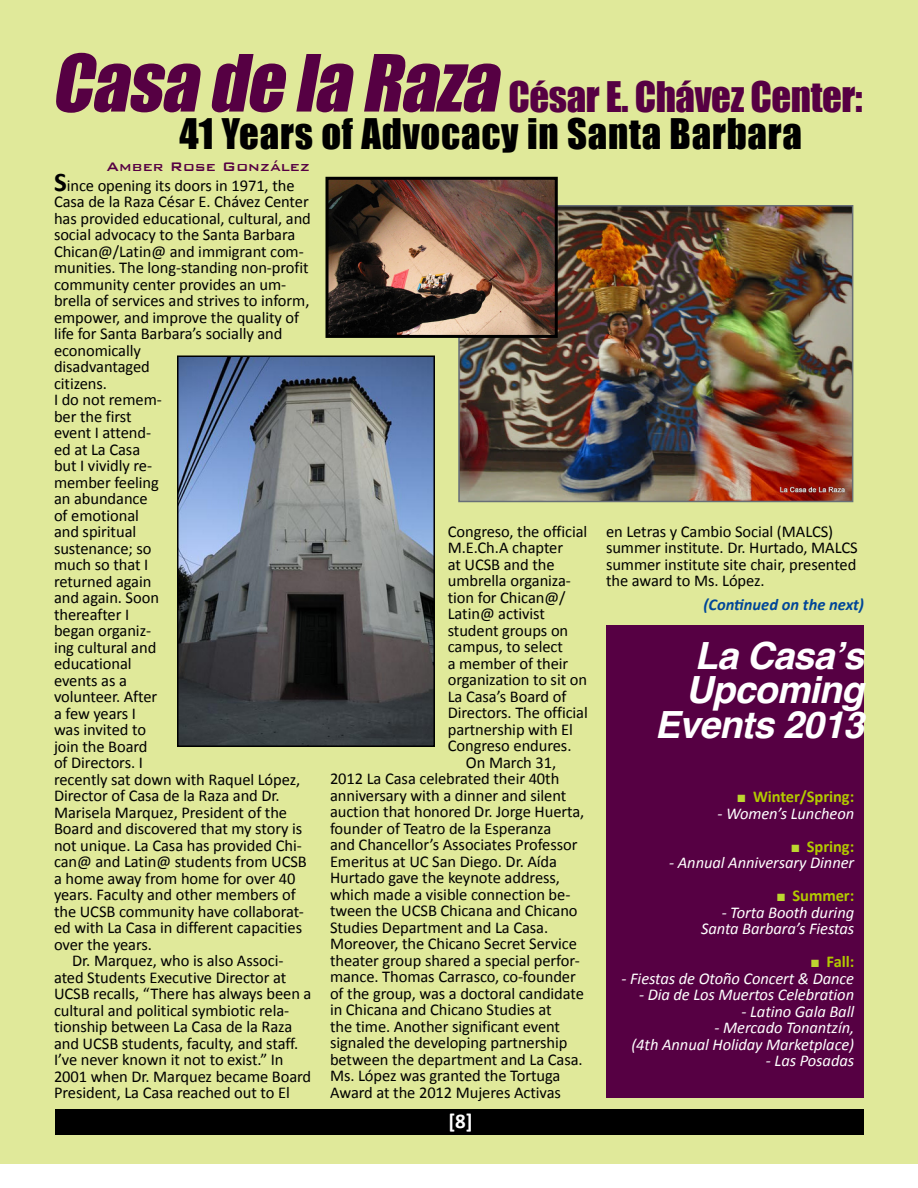
<style>
.page{position:relative;width:918px;height:1188px;background:#fff}
.page>*{position:absolute;margin:0;border:0;box-sizing:border-box;transform-origin:0 0}
.t1{font:38.7px/37.2px "Impact";letter-spacing:.02em;color:#000}
.t2{font:italic 700 37.5px/34.5px "Helvetica";letter-spacing:-.02em;color:#fff;text-align:right}
.t3{font:700 21px "Calibri";color:#fff}
.t4{font:16.5px/16.5px "Calibri";letter-spacing:-.005em;color:#000}
.t5{font:italic 16.5px/16.5px "Calibri";letter-spacing:-.005em;color:#fff;text-align:right}
.t6{font:700 16.5px "Calibri";letter-spacing:-.005em;color:#b2c900}
.t7{font:italic 700 16.5px "Calibri";color:#004698}
.t8{font:500 16.5px "Bank Gothic";color:#560043}
.s1{font-style:italic;font-size:72.75px;color:#560043}
.s2{color:#560043}
.s3{font-weight:700;font-size:27px}
.s4{color:#bdd630}
</style>
<div class="page">
<div style="left:0;top:0;width:918px;height:1164px;background:#e0e99a"></div>
<div style="left:56px;top:1109px;width:808px;height:26px;background:#000"></div>
<div style="left:606px;top:626px;width:258px;height:472px;background:#560043"></div>
<img style="left:180px;top:359px;width:252px;height:385px">
<div style="left:177px;top:356px;width:258px;height:391px;border:2px solid #000"></div>
<img style="left:461px;top:208px;width:389px;height:291px">
<div style="left:458px;top:205px;width:395px;height:297px;border:2px solid #686f77"></div>
<img style="left:330px;top:181px;width:224px;height:153px">
<div style="left:326px;top:177px;width:232px;height:161px;border:3px solid #000"></div>
<h1 class="t1" style="left:180px;top:77px;width:685px;text-indent:-129px"><span class="s1">CasadelaRaza</span><span class="s2">César E. Chávez Center:<br></span>41 Years of Advocacy in Santa Barbara</h1>
<p class="t8" style="left:106px;top:154px;width:205px">Amber Rose González</p>
<p class="t4" style="left:54px;top:176px;width:242px"><span class="s3">S</span>ince opening its doors in 1971, the</p>
<p class="t4" style="left:54px;top:193px;width:256px">Casa de la Raza César E. Chávez Center</p>
<p class="t4" style="left:54px;top:209px;width:258px">has provided educational, cultural, and</p>
<p class="t4" style="left:54px;top:226px;width:243px">social advocacy to the Santa Barbara</p>
<p class="t4" style="left:54px;top:242px;width:251px">Chican@/Latin@ and immigrant com-</p>
<p class="t4" style="left:54px;top:259px;width:256px">munities. The long-standing non-profit</p>
<p class="t4" style="left:54px;top:275px;width:234px">community center provides an um-</p>
<p class="t4" style="left:54px;top:292px;width:257px">brella of services and strives to inform,</p>
<p class="t4" style="left:54px;top:308px;width:247px">empower, and improve the quality of</p>
<p class="t4" style="left:54px;top:325px;width:230px">life for Santa Barbara’s socially and</p>
<p class="t4" style="left:54px;top:341px;width:88px">economically</p>
<p class="t4" style="left:54px;top:358px;width:97px">disadvantaged</p>
<p class="t4" style="left:54px;top:374px;width:55px">citizens.</p>
<p class="t4" style="left:54px;top:391px;width:109px">I do not remem-</p>
<p class="t4" style="left:54px;top:407px;width:79px">ber the first</p>
<p class="t4" style="left:54px;top:424px;width:99px">event I attend-</p>
<p class="t4" style="left:54px;top:440px;width:88px">ed at La Casa</p>
<p class="t4" style="left:54px;top:457px;width:100px">but I vividly re-</p>
<p class="t4" style="left:54px;top:473px;width:106px">member feeling</p>
<p class="t4" style="left:54px;top:490px;width:95px">an abundance</p>
<p class="t4" style="left:54px;top:506px;width:86px">of emotional</p>
<p class="t4" style="left:54px;top:523px;width:84px">and spiritual</p>
<p class="t4" style="left:54px;top:539px;width:99px">sustenance; so</p>
<p class="t4" style="left:54px;top:556px;width:96px">much so that I</p>
<p class="t4" style="left:54px;top:572px;width:99px">returned again</p>
<p class="t4" style="left:54px;top:589px;width:107px">and again. Soon</p>
<p class="t4" style="left:54px;top:605px;width:77px">thereafter I</p>
<p class="t4" style="left:54px;top:622px;width:99px">began organiz-</p>
<p class="t4" style="left:54px;top:638px;width:104px">ing cultural and</p>
<p class="t4" style="left:54px;top:655px;width:79px">educational</p>
<p class="t4" style="left:54px;top:671px;width:75px">events as a</p>
<p class="t4" style="left:54px;top:688px;width:105px">volunteer. After</p>
<p class="t4" style="left:54px;top:704px;width:84px">a few years I</p>
<p class="t4" style="left:54px;top:721px;width:94px">was invited to</p>
<p class="t4" style="left:54px;top:737px;width:95px">join the Board</p>
<p class="t4" style="left:54px;top:754px;width:90px">of Directors. I</p>
<p class="t4" style="left:54px;top:770px;width:248px">recently sat down with Raquel López,</p>
<p class="t4" style="left:54px;top:787px;width:227px">Director of Casa de la Raza and Dr.</p>
<p class="t4" style="left:54px;top:803px;width:235px">Marisela Marquez, President of the</p>
<p class="t4" style="left:54px;top:820px;width:250px">Board and discovered that my story is</p>
<p class="t4" style="left:54px;top:836px;width:249px">not unique. La Casa has provided Chi-</p>
<p class="t4" style="left:54px;top:853px;width:254px">can@ and Latin@ students from UCSB</p>
<p class="t4" style="left:54px;top:869px;width:243px">a home away from home for over 40</p>
<p class="t4" style="left:54px;top:886px;width:243px">years. Faculty and other members of</p>
<p class="t4" style="left:54px;top:902px;width:251px">the UCSB community have collaborat-</p>
<p class="t4" style="left:54px;top:919px;width:250px">ed with La Casa in different capacities</p>
<p class="t4" style="left:54px;top:935px;width:100px">over the years.</p>
<p class="t4" style="left:72px;top:952px;width:213px">Dr. Marquez, who is also Associ-</p>
<p class="t4" style="left:54px;top:968px;width:234px">ated Students Executive Director at</p>
<p class="t4" style="left:54px;top:985px;width:259px">UCSB recalls, “There has always been a</p>
<p class="t4" style="left:54px;top:1001px;width:237px">cultural and political symbiotic rela-</p>
<p class="t4" style="left:54px;top:1018px;width:240px">tionship between La Casa de la Raza</p>
<p class="t4" style="left:54px;top:1034px;width:246px">and UCSB students, faculty, and staff.</p>
<p class="t4" style="left:54px;top:1051px;width:231px">I’ve never known it not to exist.” In</p>
<p class="t4" style="left:54px;top:1067px;width:259px">2001 when Dr. Marquez became Board</p>
<p class="t4" style="left:54px;top:1084px;width:237px">President, La Casa reached out to El</p>
<p class="t4" style="left:448px;top:522px;width:141px">Congreso, the official</p>
<p class="t4" style="left:448px;top:539px;width:117px">M.E.Ch.A chapter</p>
<p class="t4" style="left:448px;top:555px;width:108px">at UCSB and the</p>
<p class="t4" style="left:448px;top:572px;width:125px">umbrella organiza-</p>
<p class="t4" style="left:448px;top:588px;width:119px">tion for Chican@/</p>
<p class="t4" style="left:448px;top:605px;width:99px">Latin@ activist</p>
<p class="t4" style="left:448px;top:621px;width:122px">student groups on</p>
<p class="t4" style="left:448px;top:638px;width:117px">campus, to select</p>
<p class="t4" style="left:448px;top:654px;width:122px">a member of their</p>
<p class="t4" style="left:448px;top:671px;width:141px">organization to sit on</p>
<p class="t4" style="left:448px;top:687px;width:120px">La Casa’s Board of</p>
<p class="t4" style="left:448px;top:704px;width:142px">Directors. The official</p>
<p class="t4" style="left:448px;top:720px;width:127px">partnership with El</p>
<p class="t4" style="left:448px;top:737px;width:125px">Congreso endures.</p>
<p class="t4" style="left:466px;top:753px;width:92px">On March 31,</p>
<p class="t4" style="left:330px;top:770px;width:231px">2012 La Casa celebrated their 40th</p>
<p class="t4" style="left:330px;top:786px;width:238px">anniversary with a dinner and silent</p>
<p class="t4" style="left:330px;top:803px;width:256px">auction that honored Dr. Jorge Huerta,</p>
<p class="t4" style="left:330px;top:819px;width:223px">founder of Teatro de la Esperanza</p>
<p class="t4" style="left:330px;top:836px;width:249px">and Chancellor’s Associates Professor</p>
<p class="t4" style="left:330px;top:852px;width:229px">Emeritus at UC San Diego. Dr. Aída</p>
<p class="t4" style="left:330px;top:869px;width:231px">Hurtado gave the keynote address,</p>
<p class="t4" style="left:330px;top:885px;width:242px">which made a visible connection be-</p>
<p class="t4" style="left:330px;top:902px;width:249px">tween the UCSB Chicana and Chicano</p>
<p class="t4" style="left:330px;top:918px;width:220px">Studies Department and La Casa.</p>
<p class="t4" style="left:330px;top:935px;width:248px">Moreover, the Chicano Secret Service</p>
<p class="t4" style="left:330px;top:951px;width:251px">theater group shared a special perfor-</p>
<p class="t4" style="left:330px;top:968px;width:247px">mance. Thomas Carrasco, co-founder</p>
<p class="t4" style="left:330px;top:984px;width:256px">of the group, was a doctoral candidate</p>
<p class="t4" style="left:330px;top:1001px;width:223px">in Chicana and Chicano Studies at</p>
<p class="t4" style="left:330px;top:1017px;width:232px">the time. Another significant event</p>
<p class="t4" style="left:330px;top:1034px;width:239px">signaled the developing partnership</p>
<p class="t4" style="left:330px;top:1050px;width:254px">between the department and La Casa.</p>
<p class="t4" style="left:330px;top:1067px;width:232px">Ms. López was granted the Tortuga</p>
<p class="t4" style="left:330px;top:1083px;width:232px">Award at the 2012 Mujeres Activas</p>
<p class="t3" style="left:448px;top:1108px;width:26px">[8]</p>
<p class="t4" style="left:606px;top:522px;width:253px">en Letras y Cambio Social (MALCS) summer institute. Dr. Hurtado, MALCS summer institute site chair, presented the award to Ms. López.</p>
<p class="t7" style="left:703px;top:594px;width:162px">(Continued on the next)</p>
<h2 class="t2" style="left:655px;top:639px;width:211px">La Casa’s<br>Upcoming<br>Events 2013</h2>
<p class="t6" style="left:738px;top:786px;width:118px"><span class="s4">■</span> Winter/Spring:</p>
<p class="t5" style="left:718px;top:804px;width:138px">- Women’s Luncheon</p>
<p class="t6" style="left:792px;top:836px;width:64px"><span class="s4">■</span> Spring:</p>
<p class="t5" style="left:669px;top:854px;width:186px">- Annual Anniversary Dinner</p>
<p class="t6" style="left:777px;top:885px;width:79px"><span class="s4">■</span> Summer:</p>
<p class="t5" style="left:701px;top:903px;width:155px">- Torta Booth during<br>Santa Barbara’s Fiestas</p>
<p class="t6" style="left:811px;top:951px;width:45px"><span class="s4">■</span> Fall:</p>
<p class="t5" style="left:622px;top:969px;width:234px">- Fiestas de Otoño Concert &amp; Dance</p>
<p class="t5" style="left:639px;top:986px;width:217px">- Dia de Los Muertos Celebration</p>
<p class="t5" style="left:742px;top:1002px;width:114px">- Latino Gala Ball</p>
<p class="t5" style="left:631px;top:1019px;width:224px">- Mercado Tonantzín,<br>(4th Annual Holiday Marketplace)</p>
<p class="t5" style="left:766px;top:1052px;width:90px">- Las Posadas</p>
</div>
